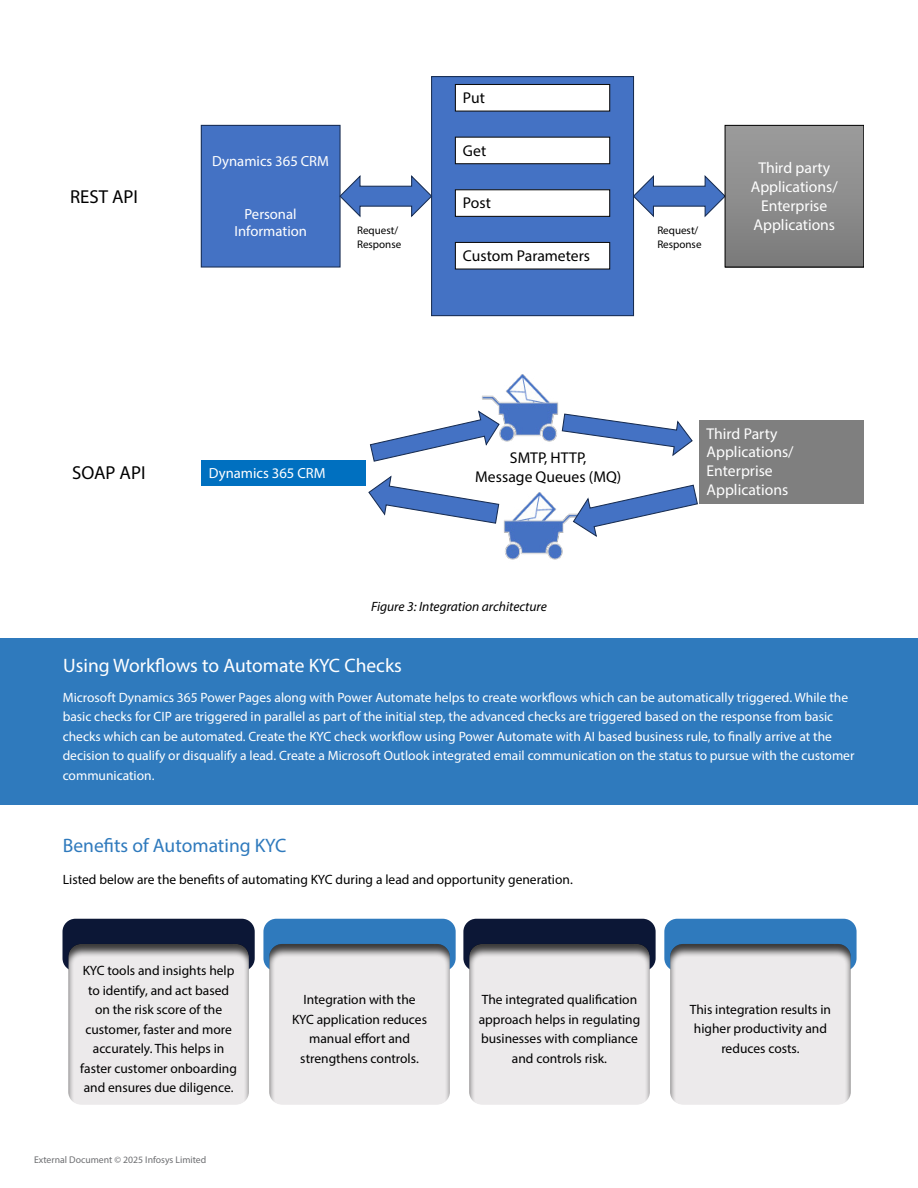
<style>
.page{position:relative;width:918px;height:1188px;background:#fff}
.page>*{position:absolute;margin:0;border:0;box-sizing:border-box;transform-origin:0 0}
.t1{font:19.5px "Myriad Pro";color:#fff}
.t2{font:19.5px "Myriad Pro";color:#2f7abd}
.t3{font:18.75px "Myriad Pro";color:#000}
.t4{font:15.6px/18.8px "Myriad Pro";color:#fff;text-align:center}
.t5{font:15.6px "Myriad Pro";color:#000}
.t6{font:14.7px/17.5px "Myriad Pro";color:#fff;text-align:center}
.t7{font:13.5px/19.5px "Myriad Pro";color:#fff}
.t8{font:13.5px/19.5px "Myriad Pro";color:#000;text-align:center}
.t9{font:13.5px "Myriad Pro";color:#000101}
.t10{font:italic 13.5px "Myriad Pro";color:#000101}
.t11{font:11.1px/13.2px "Myriad Pro";color:#000}
.t12{font:9.75px "Myriad Pro";color:#6d6e71}
</style>
<div class="page">
<div style="left:0;top:638px;width:918px;height:167px;background:#2f7abd"></div>
<div style="left:201px;top:125px;width:139px;height:142px;background:#4472c4"></div>
<div style="left:201px;top:125px;width:140px;height:143px;border:1px solid #172c51"></div>
<div style="left:432px;top:77px;width:202px;height:239px;background:#4472c4"></div>
<div style="left:431px;top:76px;width:203px;height:240px;border:1px solid #172c51"></div>
<div style="left:455px;top:84px;width:155px;height:28px;background:#fff;border:1px solid #0d0d0d"></div>
<div style="left:455px;top:137px;width:155px;height:27px;background:#fff;border:1px solid #0d0d0d"></div>
<div style="left:455px;top:189px;width:155px;height:28px;background:#fff;border:1px solid #0d0d0d"></div>
<div style="left:455px;top:242px;width:155px;height:28px;background:#fff;border:1px solid #0d0d0d"></div>
<svg style="left:339px;top:174px;width:94px;height:45px"></svg>
<svg style="left:632px;top:174px;width:93px;height:45px"></svg>
<div style="left:725px;top:125px;width:139px;height:142px;background:linear-gradient(to bottom,#9d9d9d,#7c7c7c)"></div>
<div style="left:725px;top:125px;width:139px;height:142px;border:1px solid #000"></div>
<div style="left:201px;top:460px;width:165px;height:26px;background:#0070c0"></div>
<div style="left:699px;top:420px;width:165px;height:84px;background:#7f7f7f"></div>
<img style="left:482px;top:374px;width:77px;height:68px">
<img style="left:503px;top:492px;width:69px;height:68px">
<svg style="left:369px;top:409px;width:131px;height:53px"></svg>
<svg style="left:561px;top:413px;width:132px;height:43px"></svg>
<svg style="left:572px;top:484px;width:126px;height:53px"></svg>
<svg style="left:368px;top:475px;width:132px;height:49px"></svg>
<div style="left:63px;top:919px;width:192px;height:52px;background:#0c1736;border-radius:13px"></div>
<div style="left:463px;top:919px;width:193px;height:52px;background:#0c1736;border-radius:13px"></div>
<div style="left:263px;top:919px;width:193px;height:52px;background:#2f7abd;border-radius:13px"></div>
<div style="left:664px;top:919px;width:193px;height:52px;background:#2f7abd;border-radius:13px"></div>
<div style="left:55px;top:931px;width:207px;height:174px;background:#000;opacity:.75"></div>
<div style="left:456px;top:931px;width:207px;height:174px;background:#000;opacity:.75"></div>
<div style="left:256px;top:931px;width:207px;height:174px;background:#000;opacity:.75"></div>
<div style="left:657px;top:931px;width:207px;height:174px;background:#000;opacity:.75"></div>
<h2 class="t3" style="left:70px;top:185px;width:70px">REST API</h2>
<p class="t6" style="left:212px;top:152px;width:118px">Dynamics 365 CRM</p>
<p class="t6" style="left:234px;top:205px;width:74px">Personal<br>Information</p>
<p class="t5" style="left:463px;top:88px;width:23px">Put</p>
<p class="t5" style="left:463px;top:141px;width:25px">Get</p>
<p class="t5" style="left:463px;top:194px;width:30px">Post</p>
<p class="t11" style="left:357px;top:224px;width:46px">Request/<br>Response</p>
<p class="t11" style="left:657px;top:224px;width:46px">Request/<br>Response</p>
<p class="t5" style="left:463px;top:246px;width:129px">Custom Parameters</p>
<p class="t4" style="left:751px;top:159px;width:89px">Third party<br>Applications/<br>Enterprise<br>Applications</p>
<p class="t5" style="left:510px;top:448px;width:78px">SMTP, HTTP,</p>
<h2 class="t3" style="left:72px;top:461px;width:75px">SOAP API</h2>
<p class="t5" style="left:475px;top:467px;width:147px">Message Queues (MQ)</p>
<p class="t6" style="left:209px;top:464px;width:118px">Dynamics 365 CRM</p>
<p class="t10" style="left:371px;top:598px;width:177px">Figure 3: Integration architecture</p>
<h1 class="t1" style="left:63px;top:653px;width:340px">Using Workflows to Automate KYC Checks</h1>
<p class="t4" style="left:707px;top:424px;width:89px;text-align:left">Third Party<br>Applications/<br>Enterprise<br>Applications</p>
<p class="t7" style="left:63px;top:687px;width:793px">Microsoft Dynamics 365 Power Pages along with Power Automate helps to create workflows which can be automatically triggered. While the basic checks for CIP are triggered in parallel as part of the initial step, the advanced checks are triggered based on the response from basic checks which can be automated. Create the KYC check workflow using Power Automate with AI based business rule, to finally arrive at the decision to qualify or disqualify a lead. Create a Microsoft Outlook integrated email communication on the status to pursue with the customer communication.</p>
<h1 class="t2" style="left:63px;top:834px;width:225px">Benefits of Automating KYC</h1>
<p class="t9" style="left:63px;top:871px;width:511px">Listed below are the benefits of automating KYC during a lead and opportunity generation.</p>
<p class="t8" style="left:80px;top:961px;width:158px">KYC tools and insights help to identify, and act based on the risk score of the customer, faster and more accurately. This helps in faster customer onboarding and ensures due diligence.</p>
<p class="t12" style="left:34px;top:1154px;width:174px">External Document © 2025 Infosys Limited</p>
<p class="t8" style="left:479px;top:990px;width:163px">The integrated qualification approach helps in regulating businesses with compliance and controls risk.</p>
<p class="t8" style="left:292px;top:990px;width:137px">Integration with the<br>KYC application reduces manual effort and strengthens controls.</p>
<p class="t8" style="left:690px;top:1000px;width:143px">This integration results in higher productivity and reduces costs.</p>
</div>
